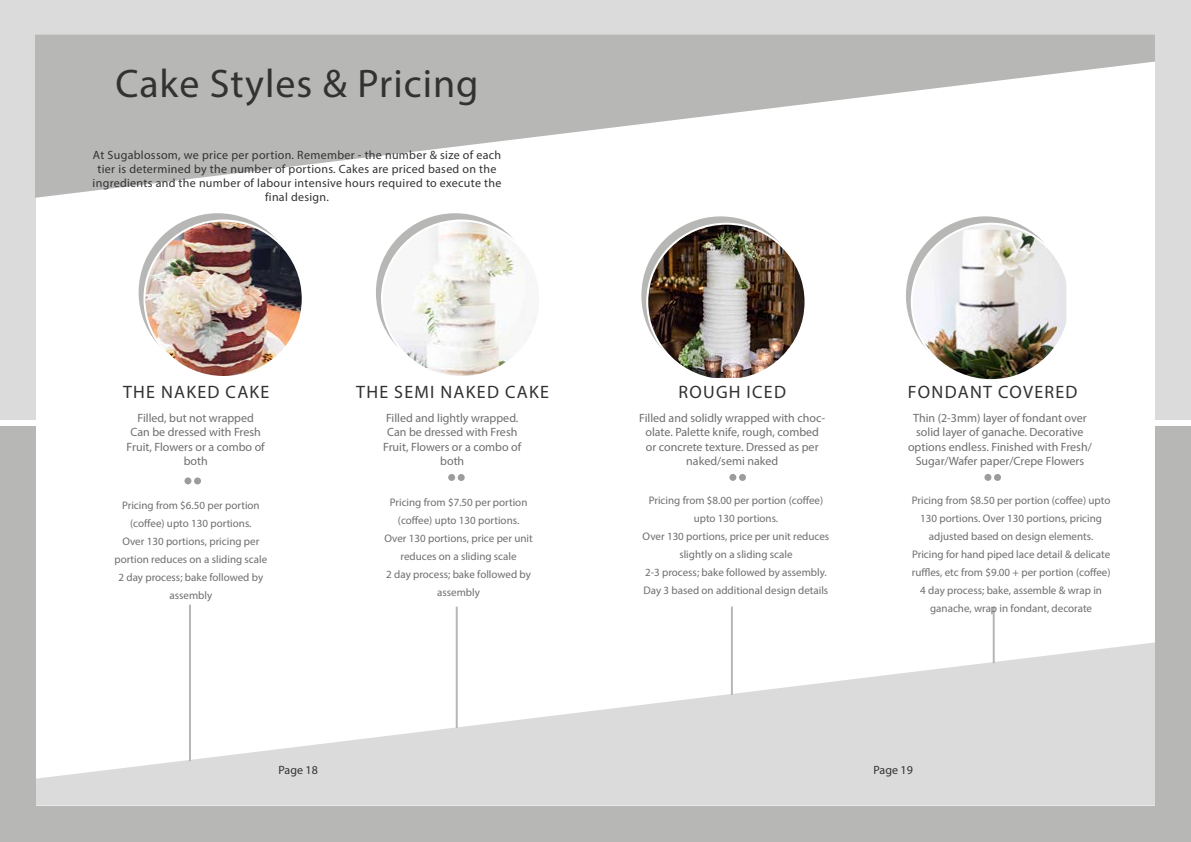
<style>
.page{position:relative;width:1191px;height:842px;background:#fff}
.page>*{position:absolute;margin:0;border:0;box-sizing:border-box;transform-origin:0 0}
.t1{font:40px "Myriad Pro";letter-spacing:.025em;color:#323232}
.t2{font:18px "Myriad Pro";letter-spacing:.07em;color:#323232}
.t3{font:12px/14.4px "Myriad Pro";color:#6f6e6f;text-align:center}
.t4{font:12px/14px "Myriad Pro";letter-spacing:.025em;color:#323232;text-align:center}
.t5{font:11px/18px "Myriad Pro";color:#6f6e6f;text-align:center}
</style>
<div class="page">
<div style="left:0;top:0;width:1191px;height:419px;background:#dbdbdb"></div>
<div style="left:0;top:427px;width:1191px;height:415px;background:#b7b7b6"></div>
<div style="left:36px;top:36px;width:1119px;height:770px;background:#fff"></div>
<svg style="left:139px;top:213px;width:158px;height:159px"></svg>
<img style="left:144px;top:221px;width:157px;height:154px">
<svg style="left:376px;top:213px;width:158px;height:159px"></svg>
<img style="left:382px;top:221px;width:152px;height:154px">
<svg style="left:641px;top:216px;width:159px;height:159px"></svg>
<img style="left:647px;top:224px;width:156px;height:154px">
<svg style="left:906px;top:216px;width:158px;height:159px"></svg>
<img style="left:911px;top:224px;width:155px;height:154px">
<svg style="left:36px;top:642px;width:1119px;height:164px;fill:#dbdbdb"></svg>
<svg style="left:35px;top:35px;width:1120px;height:163px;fill:#b7b7b6"></svg>
<hr style="left:992px;top:607px;width:2px;height:56px;background:#b7b7b6">
<hr style="left:731px;top:607px;width:2px;height:88px;background:#b7b7b6">
<hr style="left:456px;top:607px;width:2px;height:121px;background:#b7b7b6">
<hr style="left:189px;top:605px;width:2px;height:156px;background:#b7b7b6">
<div style="left:194px;top:477px;width:7px;height:7px;background:#9c9c9c;border-radius:50%"></div>
<div style="left:184px;top:477px;width:7px;height:7px;background:#9c9c9c;border-radius:50%"></div>
<div style="left:458px;top:474px;width:7px;height:7px;background:#9c9c9c;border-radius:50%"></div>
<div style="left:448px;top:474px;width:7px;height:7px;background:#9c9c9c;border-radius:50%"></div>
<div style="left:739px;top:474px;width:7px;height:7px;background:#9c9c9c;border-radius:50%"></div>
<div style="left:729px;top:474px;width:7px;height:7px;background:#9c9c9c;border-radius:50%"></div>
<div style="left:994px;top:474px;width:7px;height:7px;background:#9c9c9c;border-radius:50%"></div>
<div style="left:984px;top:474px;width:7px;height:7px;background:#9c9c9c;border-radius:50%"></div>
<h1 class="t1" style="left:115px;top:59px;width:365px">Cake Styles &amp; Pricing</h1>
<p class="t4" style="left:93px;top:148px;width:410px">At Sugablossom, we price per portion. Remember - the number &amp; size of each tier is determined by the number of portions. Cakes are priced based on the ingredients and the number of labour intensive hours required to execute the final design.</p>
<h2 class="t2" style="left:123px;top:381px;width:148px">THE NAKED CAKE</h2>
<p class="t3" style="left:127px;top:410px;width:140px">Filled, but not wrapped<br>Can be dressed with Fresh<br>Fruit, Flowers or a combo of both</p>
<p class="t5" style="left:114px;top:496px;width:154px">Pricing from $6.50 per portion (coffee) upto 130 portions.<br>Over 130 portions, pricing per portion reduces on a sliding scale<br>2 day process; bake followed by assembly</p>
<h2 class="t2" style="left:356px;top:381px;width:194px">THE SEMI NAKED CAKE</h2>
<p class="t3" style="left:383px;top:410px;width:140px">Filled and lightly wrapped.<br>Can be dressed with Fresh<br>Fruit, Flowers or a combo of both</p>
<p class="t5" style="left:384px;top:493px;width:150px">Pricing from $7.50 per portion (coffee) upto 130 portions.<br>Over 130 portions, price per unit reduces on a sliding scale<br>2 day process; bake followed by assembly</p>
<h2 class="t2" style="left:678px;top:381px;width:109px">ROUGH ICED</h2>
<p class="t3" style="left:639px;top:410px;width:187px">Filled and solidly wrapped with choc&shy;olate. Palette knife, rough, combed or concrete texture. Dressed as per naked/semi naked</p>
<p class="t5" style="left:642px;top:491px;width:188px">Pricing from $8.00 per portion (coffee) upto 130 portions.<br>Over 130 portions, price per unit reduces slightly on a sliding scale<br>2-3 process; bake followed by assembly.<br>Day 3 based on additional design details</p>
<h2 class="t2" style="left:908px;top:381px;width:171px">FONDANT COVERED</h2>
<p class="t3" style="left:908px;top:410px;width:185px">Thin (2-3mm) layer of fondant over solid layer of ganache. Decorative options endless. Finished with Fresh/ Sugar/Wafer paper/Crepe Flowers</p>
<p class="t5" style="left:911px;top:491px;width:200px">Pricing from $8.50 per portion (coffee) upto 130 portions. Over 130 portions, pricing adjusted based on design elements.<br>Pricing for hand piped lace detail &amp; delicate ruffles, etc from $9.00 + per portion (coffee)<br>4 day process; bake, assemble &amp; wrap in ganache, wrap in fondant, decorate</p>
<p class="t4" style="left:278px;top:763px;width:41px">Page 18</p>
<p class="t4" style="left:873px;top:763px;width:41px">Page 19</p>
</div>
